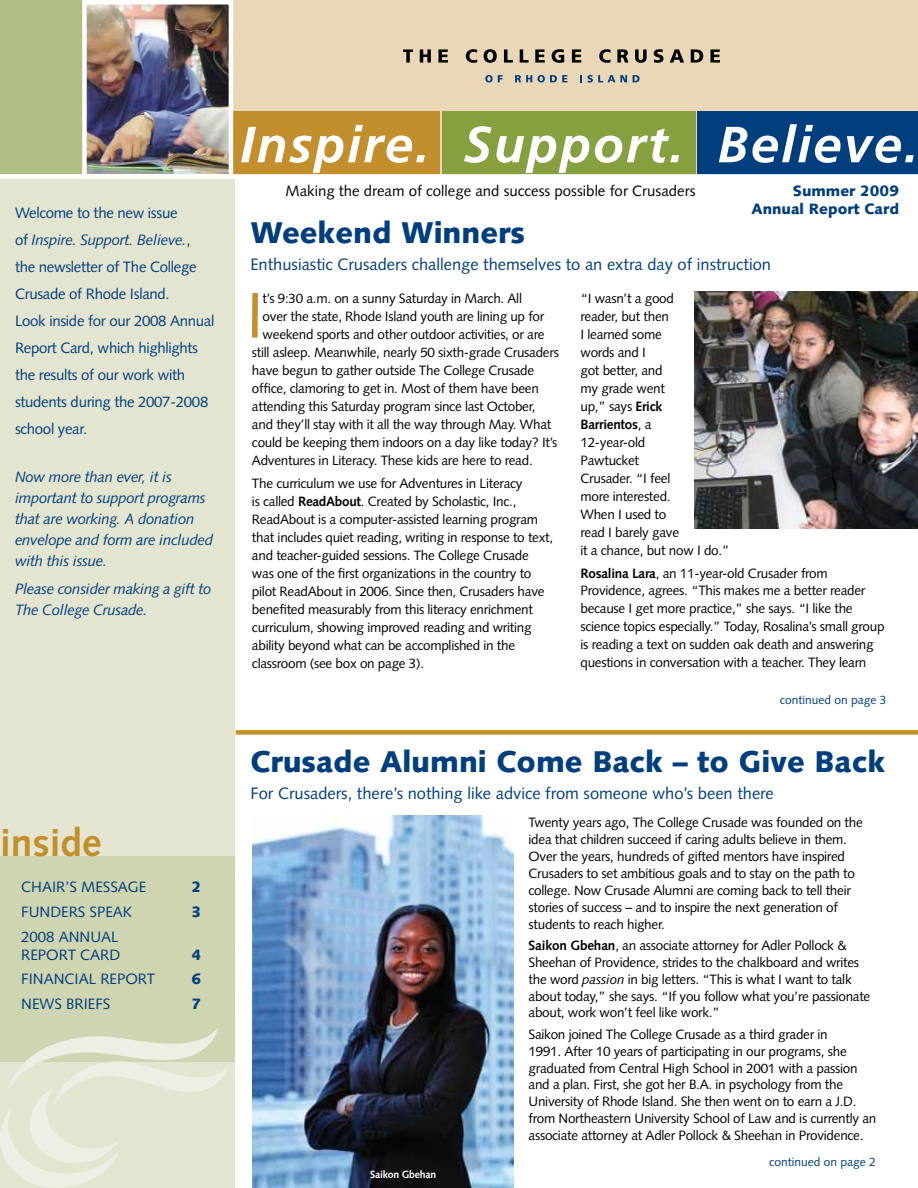
<style>
.page{position:relative;width:918px;height:1188px;background:#fff}
.page>*{position:absolute;margin:0;border:0;box-sizing:border-box;transform-origin:0 0}
.t1{font:64.5px "Syntax";color:#c48f2e}
.t2{font:700 39px "Syntax";color:#c38f2d}
.t3{font:900 30px "Syntax";color:#003e7e}
.t4{font:16.5px "Syntax";color:#003e7e}
.t5{font:15px/27px "Syntax";letter-spacing:-.02em;color:#003e7e}
.t6{font:italic 15px/21px "Syntax";letter-spacing:-.02em;color:#003e7e}
.t7{font:15px/18px "Syntax";color:#003e7e}
.t8{font:15px "Syntax";color:#000}
.t9{font:900 15px/18px "Syntax";color:#003e7e;text-align:right}
.t10{font:13.5px/18px "Syntax";letter-spacing:-.02em;color:#000}
.t11{font:12px "Syntax";color:#003e7e}
.t12{font:700 10.5px "Syntax";letter-spacing:-.02em;color:#fff}
.s1{font-style:italic}
.s2{font-weight:700}
</style>
<div class="page">
<div style="left:0;top:162px;width:234px;height:1026px;background:#e3e5d0"></div>
<div style="left:0;top:856px;width:234px;height:206px;background:#cfd5b0"></div>
<div style="left:1px;top:0;width:110px;height:176px;background:#b1be82"></div>
<div style="left:96px;top:0;width:822px;height:176px;background:#ead7b8"></div>
<div style="left:698px;top:112px;width:220px;height:66px;background:#003e7e"></div>
<div style="left:233px;top:112px;width:207px;height:66px;background:#c38f2d"></div>
<div style="left:442px;top:112px;width:253px;height:66px;background:#86a03f"></div>
<img style="left:87px;top:5px;width:141px;height:169px">
<div style="left:82px;top:0;width:151px;height:179px;border:4px solid #fff"></div>
<svg style="left:0;top:1028px;width:228px;height:160px"></svg>
<svg style="left:241px;top:125px;width:184px;height:48px"></svg>
<svg style="left:464px;top:126px;width:125px;height:47px"></svg>
<svg style="left:595px;top:128px;width:84px;height:35px"></svg>
<svg style="left:719px;top:124px;width:122px;height:39px"></svg>
<svg style="left:847px;top:136px;width:67px;height:27px"></svg>
<svg style="left:403px;top:49px;width:10px;height:14px"></svg>
<svg style="left:420px;top:49px;width:11px;height:14px"></svg>
<svg style="left:438px;top:49px;width:10px;height:14px"></svg>
<svg style="left:466px;top:49px;width:11px;height:14px"></svg>
<svg style="left:484px;top:49px;width:13px;height:14px"></svg>
<svg style="left:504px;top:49px;width:9px;height:14px"></svg>
<svg style="left:520px;top:49px;width:9px;height:14px"></svg>
<svg style="left:535px;top:49px;width:10px;height:14px"></svg>
<svg style="left:552px;top:49px;width:12px;height:14px"></svg>
<svg style="left:572px;top:49px;width:9px;height:14px"></svg>
<svg style="left:599px;top:49px;width:12px;height:14px"></svg>
<svg style="left:617px;top:49px;width:11px;height:14px"></svg>
<svg style="left:635px;top:49px;width:12px;height:14px"></svg>
<svg style="left:654px;top:49px;width:10px;height:14px"></svg>
<svg style="left:670px;top:49px;width:14px;height:14px"></svg>
<svg style="left:691px;top:49px;width:12px;height:14px"></svg>
<svg style="left:710px;top:49px;width:10px;height:14px"></svg>
<svg style="left:485px;top:75px;width:18px;height:7px"></svg>
<svg style="left:515px;top:75px;width:17px;height:7px"></svg>
<svg style="left:538px;top:75px;width:29px;height:7px"></svg>
<svg style="left:580px;top:75px;width:2px;height:7px"></svg>
<svg style="left:588px;top:75px;width:39px;height:8px"></svg>
<svg style="left:633px;top:75px;width:7px;height:7px"></svg>
<div style="left:236px;top:730px;width:682px;height:5px;background:#c38f2d"></div>
<div style="left:0;top:174px;width:918px;height:5px;background:#fff"></div>
<img style="left:694px;top:291px;width:224px;height:237px">
<img style="left:252px;top:816px;width:261px;height:372px">
<hr style="left:82px;top:0;width:151px;height:1px;background:#fff">
<p class="t5" style="left:15px;top:199px;width:201px">Welcome to the new issue<br>of <span class="s1">Inspire. Support. Believe.</span>, the newsletter of The College<br>Crusade of Rhode Island.<br>Look inside for our 2008 Annual<br>Report Card, which highlights the results of our work with students during the 2007-2008 school year.</p>
<p class="t6" style="left:15px;top:466px;width:200px">Now more than ever, it is important to support programs that are working. A donation envelope and form are included with this issue.</p>
<p class="t6" style="left:15px;top:578px;width:198px">Please consider making a gift to<br>The College Crusade.</p>
<h2 class="t2" style="left:0;top:821px;width:103px">inside</h2>
<p class="t7" style="left:21px;top:878px;width:127px">CHAI R’S MESSAGE</p>
<p class="t9" style="left:192px;top:878px;width:11px">2</p>
<p class="t7" style="left:21px;top:903px;width:112px">FUN DERS SPEAK</p>
<p class="t9" style="left:192px;top:903px;width:11px">3</p>
<p class="t7" style="left:21px;top:927px;width:100px">2008 ANN UAL<br>REPORT CARD</p>
<p class="t9" style="left:192px;top:945px;width:11px">4</p>
<p class="t7" style="left:21px;top:970px;width:135px">FINAN CIAL REPORT</p>
<p class="t9" style="left:192px;top:970px;width:11px">6</p>
<p class="t7" style="left:21px;top:995px;width:87px">N EWS BRI EFS</p>
<p class="t9" style="left:192px;top:995px;width:11px">7</p>
<p class="t8" style="left:286px;top:182px;width:411px">Making the dream of college and success possible for Crusaders</p>
<p class="t9" style="left:752px;top:182px;width:149px">Summer 2009<br>Annual Report Card</p>
<h3 class="t3" style="left:250px;top:215px;width:276px">Weekend Winners</h3>
<p class="t4" style="left:250px;top:254px;width:522px">Enthusiastic Crusaders challenge themselves to an extra day of instruction</p>
<h1 class="t1" style="left:246px;top:277px;width:7px">I</h1>
<p class="t10" style="left:263px;top:290px;width:261px">t’s 9:30 a.m. on a sunny Saturday in March. All</p>
<p class="t10" style="left:580px;top:289px;width:151px">“I wasn’t a good<br>reader, but then<br>I learned some<br>words and I<br>got better, and<br>my grade went<br>up,” says <span class="s2">Erick<br>Barrientos</span>, a<br>12-year-old<br>Pawtucket<br>Crusader. “I feel<br>more interested.<br>When I used to<br>read I barely gave<br>it a chance, but now I do.”</p>
<p class="t10" style="left:580px;top:564px;width:306px"><span class="s2">Rosalina Lara</span>, an 11-year-old Crusader from Providence, agrees. “This makes me a better reader because I get more practice,” she says. “I like the science topics especially.” Today, Rosalina’s small group is reading a text on sudden oak death and answering questions in conversation with a teacher. They learn</p>
<p class="t10" style="left:263px;top:308px;width:283px">over the state, Rhode Island youth are lining up for</p>
<p class="t10" style="left:263px;top:326px;width:283px">weekend sports and other outdoor activities, or are</p>
<p class="t10" style="left:252px;top:344px;width:308px">still asleep. Meanwhile, nearly 50 sixth-grade Crusaders</p>
<p class="t10" style="left:252px;top:362px;width:284px">have begun to gather outside The College Crusade</p>
<p class="t10" style="left:252px;top:379px;width:288px">office, clamoring to get in. Most of them have been</p>
<p class="t10" style="left:252px;top:397px;width:285px">attending this Saturday program since last October,</p>
<p class="t10" style="left:252px;top:415px;width:301px">and they’ll stay with it all the way through May. What</p>
<p class="t10" style="left:252px;top:433px;width:307px">could be keeping them indoors on a day like today? It’s</p>
<p class="t10" style="left:252px;top:451px;width:282px">Adventures in Literacy. These kids are here to read.</p>
<p class="t10" style="left:252px;top:474px;width:303px">The curriculum we use for Adventures in Literacy<br>is called <span class="s2">ReadAbout</span>. Created by Scholastic, I nc., ReadAbout is a computer-assisted learning program that includes quiet reading, writing in response to text, and teacher-guided sessions. The College Crusade was one of the first organizations in the country to pilot ReadAbout in 2006. Since then, Crusaders have benefited measurably from this literacy enrichment curriculum, showing improved reading and writing ability beyond what can be accomplished in the classroom (see box on page 3).</p>
<p class="t11" style="left:780px;top:693px;width:108px">continued on page 3</p>
<h3 class="t3" style="left:250px;top:744px;width:636px">Crusade Alumni Come Back – to Give Back</h3>
<p class="t4" style="left:250px;top:783px;width:525px">For Crusaders, there’s nothing like advice from someone who’s been there</p>
<p class="t10" style="left:529px;top:814px;width:336px;line-height:16.8px">Twenty years ago, The College Crusade was founded on the idea that children succeed if caring adults believe in them.<br>Over the years, hundreds of gifted mentors have inspired Crusaders to set ambitious goals and to stay on the path to college. Now Crusade Alumni are coming back to tell their stories of success – and to inspire the next generation of students to reach higher.</p>
<p class="t10" style="left:529px;top:937px;width:343px;line-height:17px"><span class="s2">Saikon Gbehan</span>, an associate attorney for Adler Pollock &amp; Sheehan of Providence, strides to the chalkboard and writes the word <span class="s1">passion</span> in big letters. “This is what I want to talk about today,” she says. “If you follow what you’re passionate about, work won’t feel like work.”</p>
<p class="t10" style="left:529px;top:1026px;width:349px;line-height:16.8px">Saikon joined The College Crusade as a third grader in<br>1991. After 10 years of participating in our programs, she graduated from Central High School in 2001 with a passion and a plan. First, she got her B.A. in psychology from the University of Rhode Island. She then went on to earn a J.D. from N ortheastern University School of Law and is currently an associate attorney at Adler Pollock &amp; Sheehan in Providence.</p>
<p class="t12" style="left:370px;top:1168px;width:68px">Saikon Gbehan</p>
<p class="t11" style="left:769px;top:1155px;width:108px">continued on page 2</p>
</div>
